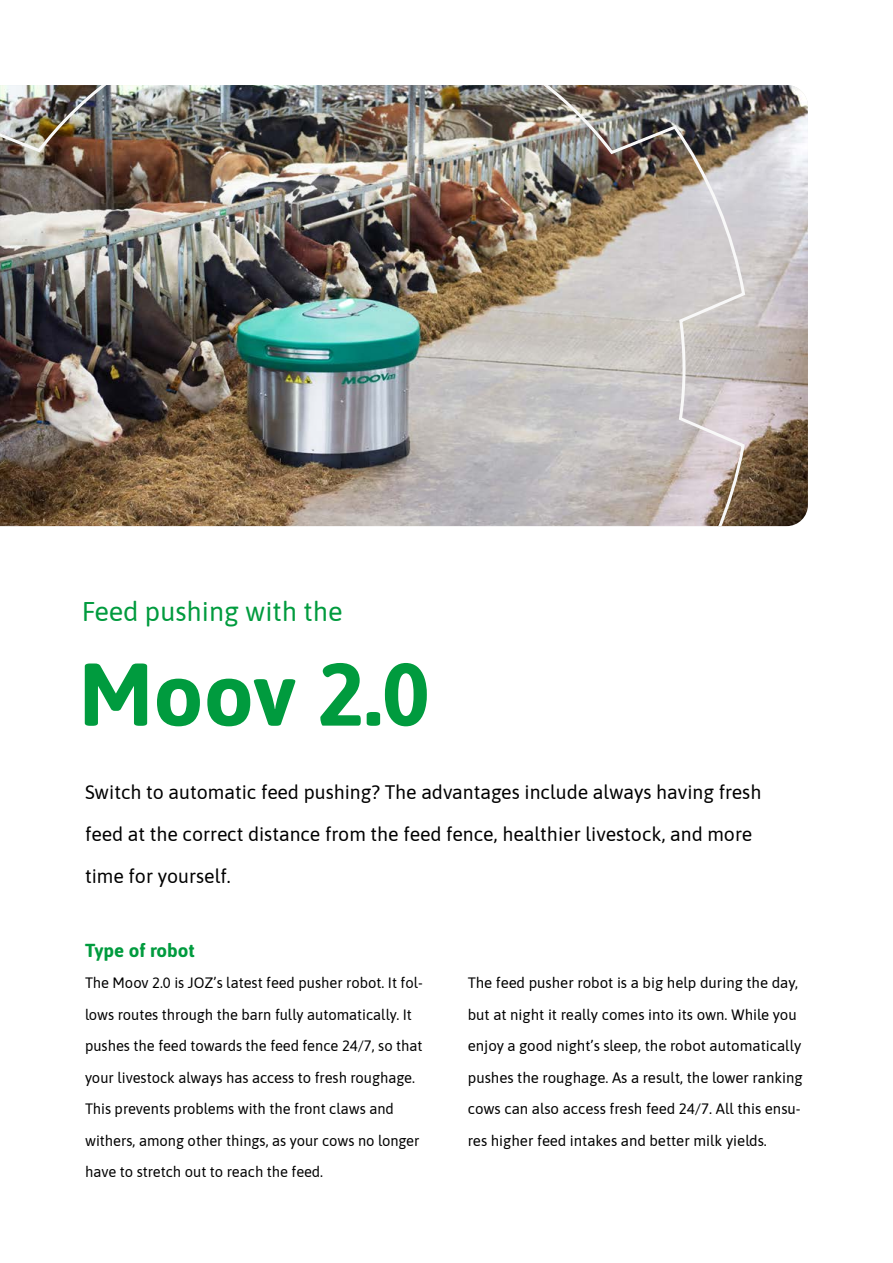
<style>
.page{position:relative;width:893px;height:1263px;background:#fff}
.page>*{position:absolute;margin:0;border:0;box-sizing:border-box;transform-origin:0 0}
.t1{font:700 88.5px "Asap";color:#009b3e}
.t2{font:27px "Asap";color:#009b3e}
.t3{font:19.5px/42px "Asap";color:#000}
.t4{font:700 18.75px "Asap";color:#009b3e}
.t5{font:15px/31.5px "Asap";color:#000}
</style>
<div class="page">
<img style="left:747px;top:85px;width:61px;height:441px">
<img style="left:0;top:85px;width:747px;height:441px">
<h2 class="t2" style="left:82px;top:592px;width:262px">Feed pushing with the</h2>
<h1 class="t1" style="left:79px;top:632px;width:352px">Moov 2.0</h1>
<h3 class="t3" style="left:85px;top:770px;width:678px">Switch to automatic feed pushing? The advantages include always having fresh feed at the correct distance from the feed fence, healthier livestock, and more time for yourself.</h3>
<p class="t4" style="left:85px;top:937px;width:111px">Type of robot</p>
<p class="t5" style="left:85px;top:966px;width:339px">The Moov 2.0 is JOZ’s latest feed pusher robot. It fol&shy;lows routes through the barn fully automatically. It pushes the feed towards the feed fence 24/7, so that your livestock always has access to fresh roughage.<br>This prevents problems with the front claws and withers, among other things, as your cows no longer have to stretch out to reach the feed.</p>
<p class="t5" style="left:468px;top:966px;width:336px">The feed pusher robot is a big help during the day, but at night it really comes into its own. While you enjoy a good night’s sleep, the robot automatically pushes the roughage. As a result, the lower ranking cows can also access fresh feed 24/7. All this ensu&shy;res higher feed intakes and better milk yields.</p>
</div>
